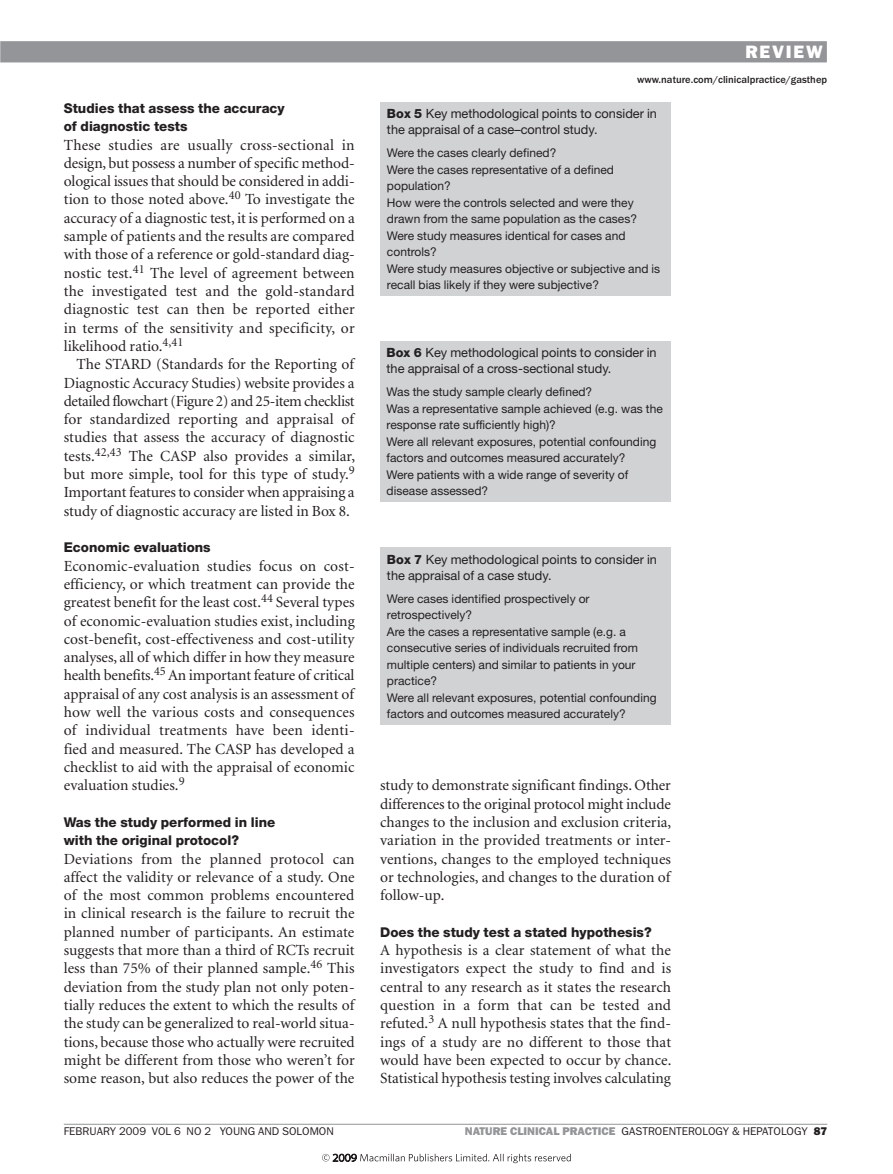
<style>
.page{position:relative;width:893px;height:1174px;background:#fff}
.page>*{position:absolute;margin:0;border:0;box-sizing:border-box;transform-origin:0 0}
.t1{font:800 18px "Franklin Gothic";letter-spacing:.1em;color:#fff}
.t2{font:15.45px/18.3px "Minion";color:#231f20;text-align:justify}
.t3{font:800 13.5px/18.3px "Helvetica Neue";color:#231f20}
.t4{font:12.75px/15.8px "Helvetica Neue";color:#231f20}
.t5{font:12px/16.5px "Helvetica Neue";color:#231f20}
.t6{font:11.25px "Franklin Gothic";color:#231f20}
.t7{font:500 10.5px "Franklin Gothic";color:#231f20}
.s1{font-weight:800}
.s2{font-weight:800;color:#939598}
</style>
<div class="page">
<hr style="left:64px;top:1123px;width:763px;height:1px;background:#939598">
<div style="left:381px;top:102px;width:290px;height:194px;background:#d1d2d4"></div>
<div style="left:380px;top:341px;width:290px;height:161px;background:#d1d2d4"></div>
<div style="left:381px;top:547px;width:290px;height:178px;background:#d1d2d4"></div>
<div style="left:0;top:41px;width:827px;height:21px;background:#939598"></div>
<svg style="left:322px;top:1153px;width:249px;height:10px"></svg>
<p class="t1" style="left:745px;top:41px;width:79px">REVIEW</p>
<p class="t3" style="left:64px;top:99px;width:223px">Studies that assess the accuracy of diagnostic tests</p>
<p class="t2" style="left:64px;top:136px;width:292px;text-align:left">These studies are usually cross-sectional in design, but possess a number of specific method&shy;ological issues that should be considered in addi&shy;tion to those noted above.<sup>40</sup> To investigate the accuracy of a diagnostic test, it is performed on a sample of patients and the results are compared with those of a reference or gold-standard diag&shy;nostic test.<sup>41</sup> The level of agreement between the investigated test and the gold-- standard diagnostic test can then be reported either in terms of the sensitivity and specificity, or likelihood ratio.<sup>4,41</sup></p>
<p class="t2" style="left:64px;top:356px;width:293px;text-indent:13px">The STARD (Standards for the Reporting of Diagnostic Accuracy Studies) website provides a detailed flowchart (Figure 2) and 25-item checklist for standardized reporting and appraisal of studies that assess the accuracy of diagnostic tests.<sup>42,43</sup> The CASP also provides a similar, but more simple, tool for this type of study.<sup>9<br></sup>Important features to consider when appraising a study of diagnostic accuracy are listed in Box 8.</p>
<p class="t3" style="left:64px;top:538px;width:148px">Economic evaluations</p>
<p class="t2" style="left:64px;top:557px;width:292px">Economic-evaluation studies focus on cost&shy;efficiency, or which treatment can provide the greatest benefit for the least cost.<sup>44</sup> Several types of economic-evaluation studies exist, including cost-benefit, cost-effectiveness and cost-utility analyses, all of which differ in how they measure health benefits.<sup>45</sup> An important feature of critical appraisal of any cost analysis is an assessment of how well the various costs and consequences of individual treatments have been identi&shy;fied and measured. The CASP has developed a checklist to aid with the appraisal of economic evaluation studies.<sup>9</sup></p>
<p class="t3" style="left:64px;top:813px;width:213px">Was the study performed in line with the original protocol?</p>
<p class="t2" style="left:64px;top:850px;width:292px">Deviations from the planned protocol can affect the validity or relevance of a study. One of the most common problems encountered in clinical research is the failure to recruit the planned number of participants. An estimate suggests that more than a third of RCTs recruit less than 75% of their planned sample.<sup>46</sup> This deviation from the study plan not only poten&shy;tially reduces the extent to which the results of the study can be generalized to real-world situa&shy;tions, because those who actually were recruited might be different from those who weren’t for some reason, but also reduces the power of the</p>
<p class="t7" style="left:637px;top:73px;width:192px">www.nature.com/clinicalpractice/gasthep</p>
<p class="t4" style="left:387px;top:106px;width:272px"><span class="s1">Box 5</span> Key methodological points to consider in the appraisal of a case–control study.</p>
<p class="t5" style="left:387px;top:144px;width:275px">Were the cases clearly defined?<br>Were the cases representative of a defined population?<br>How were the controls selected and were they drawn from the same population as the cases?<br>Were study measures identical for cases and controls?<br>Were study measures objective or subjective and is recall bias likely if they were subjective?</p>
<p class="t4" style="left:387px;top:345px;width:272px"><span class="s1">Box 6</span> Key methodological points to consider in the appraisal of a cross-sectional study.</p>
<p class="t5" style="left:387px;top:383px;width:278px">Was the study sample clearly defined?<br>Was a representative sample achieved (e.g. was the response rate sufficiently high)?<br>Were all relevant exposures, potential confounding factors and outcomes measured accurately?<br>Were patients with a wide range of severity of disease assessed?</p>
<p class="t4" style="left:387px;top:551px;width:272px"><span class="s1">Box 7</span> Key methodological points to consider in the appraisal of a case study.</p>
<p class="t5" style="left:387px;top:590px;width:271px">Were cases identified prospectively or retrospectively?<br>Are the cases a representative sample (e.g. a consecutive series of individuals recruited from multiple centers) and similar to patients in your practice?<br>Were all relevant exposures, potential confounding factors and outcomes measured accurately?</p>
<p class="t2" style="left:380px;top:777px;width:293px">study to demonstrate significant findings. Other differences to the original protocol might include changes to the inclusion and exclusion criteria, variation in the provided treatments or inter&shy;ventions, changes to the employed techniques or technologies, and changes to the duration of follow-up.</p>
<p class="t3" style="left:380px;top:922px;width:273px">Does the study test a stated hypothesis?</p>
<p class="t2" style="left:380px;top:941px;width:293px">A hypothesis is a clear statement of what the investigators expect the study to find and is central to any research as it states the research question in a form that can be tested and refuted.<sup>3</sup> A null hypothesis states that the find&shy;ings of a study are no different to those that would have been expected to occur by chance.<br>Statistical hypothesis testing involves calculating</p>
<p class="t6" style="left:64px;top:1125px;width:41px">FEBRUARY</p>
<p class="t6" style="left:119px;top:1125px;width:216px">2009 VOL 6 NO 2 YOU NG AND SOLOMON</p>
<p class="t6" style="left:465px;top:1125px;width:364px"><span class="s2">NATURE CLINICAL PRACTICE</span> GASTROENTEROLOGY &amp; HEPATOLOGY <span class="s1">87</span></p>
</div>
